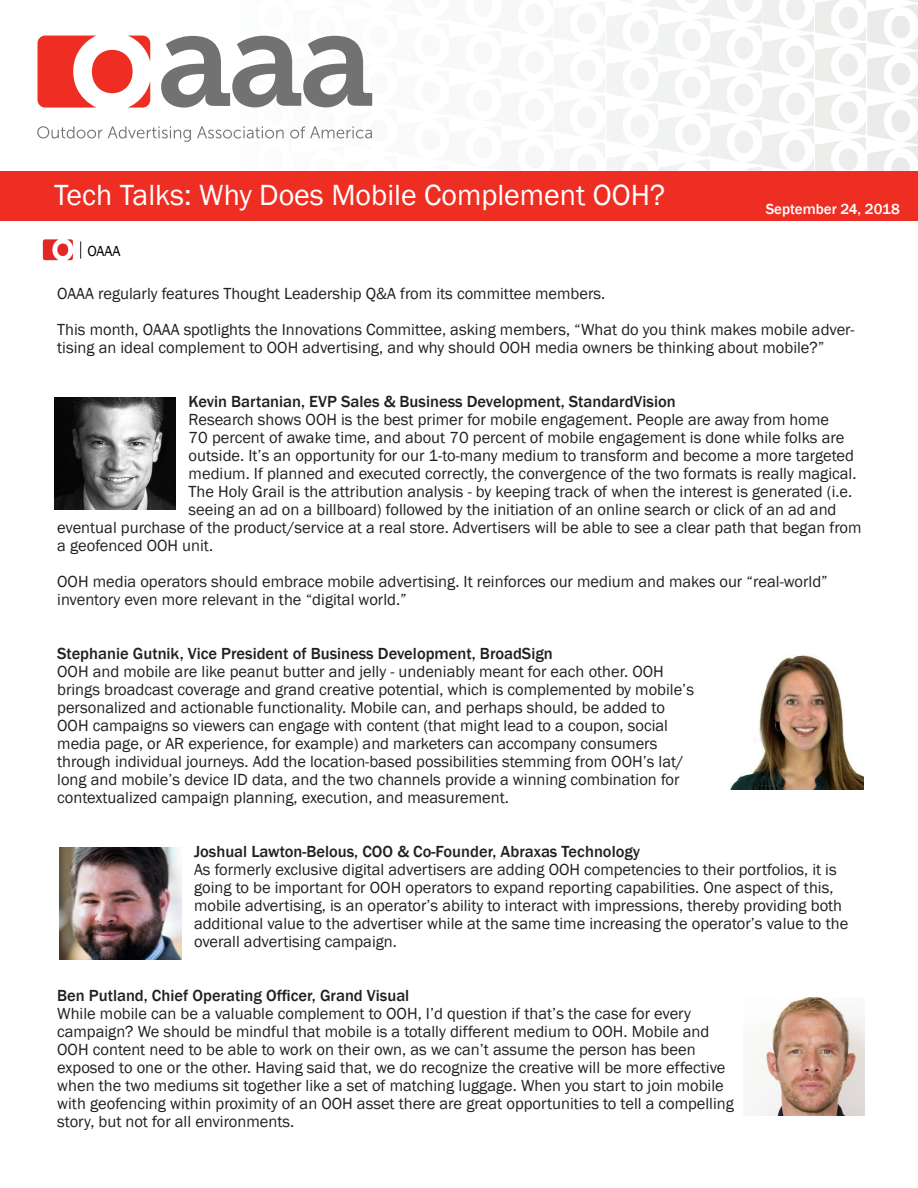
<style>
.page{position:relative;width:918px;height:1188px;background:#fff}
.page>*{position:absolute;margin:0;border:0;box-sizing:border-box;transform-origin:0 0}
.t1{font:30px "Franklin Gothic";color:#fff}
.t2{font:16.5px/18px "Franklin Gothic";color:#231f20}
.t3{font:500 16.5px "Franklin Gothic";color:#231f20}
.t4{font:500 15px "Franklin Gothic";color:#fff}
.t5{font:15px "Franklin Gothic";color:#000}
.s1{font-weight:500}
</style>
<div class="page">
<img style="left:815px;top:43px;width:51px;height:44px">
<img style="left:815px;top:0;width:51px;height:40px">
<img style="left:372px;top:93px;width:1px;height:13px">
<img style="left:815px;top:137px;width:51px;height:34px">
<img style="left:867px;top:5px;width:51px;height:44px">
<img style="left:907px;top:0;width:11px;height:2px">
<img style="left:867px;top:52px;width:51px;height:44px">
<img style="left:867px;top:99px;width:51px;height:44px">
<img style="left:867px;top:146px;width:51px;height:25px">
<svg style="left:37px;top:126px;width:154px;height:16px"></svg>
<svg style="left:197px;top:126px;width:87px;height:13px"></svg>
<svg style="left:290px;top:126px;width:82px;height:13px"></svg>
<svg style="left:38px;top:36px;width:112px;height:72px"></svg>
<svg style="left:161px;top:36px;width:211px;height:72px"></svg>
<div style="left:0;top:171px;width:918px;height:50px;background:#ee2e22"></div>
<img style="left:42px;top:240px;width:31px;height:20px">
<svg style="left:80px;top:241px;width:1px;height:18px"></svg>
<img style="left:730px;top:655px;width:134px;height:134px">
<img style="left:59px;top:847px;width:122px;height:113px">
<img style="left:54px;top:397px;width:122px;height:113px">
<img style="left:743px;top:998px;width:121px;height:117px">
<p class="t1" style="left:54px;top:177px;width:613px">Tech Talks: Why Does Mobile Complement OOH?</p>
<p class="t5" style="left:87px;top:241px;width:35px">OAAA</p>
<p class="t4" style="left:766px;top:200px;width:136px">September 24, 2018</p>
<p class="t2" style="left:57px;top:276px;width:799px;line-height:36px">OAAA regularly features Thought Leadership Q&amp;A from its committee members.<br>This month, OAAA spotlights the Innovations Committee, asking members, “What do you think makes mobile adver-</p>
<p class="t2" style="left:57px;top:339px;width:769px">tising an ideal complement to OOH advertising, and why should OOH media owners be thinking about mobile?”</p>
<p class="t3" style="left:189px;top:391px;width:489px">Kevin Bartanian, EVP Sales &amp; Business Development, StandardVision</p>
<p class="t2" style="left:189px;top:411px;width:642px">Research shows OOH is the best primer for mobile engagement. People are away from home</p>
<p class="t2" style="left:189px;top:429px;width:657px">70 percent of awake time, and about 70 percent of mobile engagement is done while folks are</p>
<p class="t2" style="left:189px;top:447px;width:667px">outside. It’s an opportunity for our 1-to-many medium to transform and become a more targeted</p>
<p class="t2" style="left:189px;top:465px;width:669px">medium. If planned and executed correctly, the convergence of the two formats is really magical.</p>
<p class="t2" style="left:189px;top:483px;width:665px">The Holy Grail is the attribution analysis - by keeping track of when the interest is generated (i.e.</p>
<p class="t2" style="left:189px;top:501px;width:649px">seeing an ad on a billboard) followed by the initiation of an online search or click of an ad and</p>
<p class="t2" style="left:57px;top:519px;width:806px">eventual purchase of the product/service at a real store. Advertisers will be able to see a clear path that began from</p>
<p class="t2" style="left:57px;top:537px;width:157px">a geofenced OOH unit.</p>
<p class="t2" style="left:57px;top:573px;width:772px">OOH media operators should embrace mobile advertising. It reinforces our medium and makes our “real-world” inventory even more relevant in the “digital world.”</p>
<p class="t3" style="left:57px;top:643px;width:497px">Stephanie Gutnik, Vice President of Business Development, BroadSign</p>
<p class="t2" style="left:57px;top:663px;width:638px">OOH and mobile are like peanut butter and jelly - undeniably meant for each other. OOH brings broadcast coverage and grand creative potential, which is complemented by mobile’s personalized and actionable functionality. Mobile can, and perhaps should, be added to OOH campaigns so viewers can engage with content (that might lead to a coupon, social media page, or AR experience, for example) and marketers can accompany consumers through individual journeys. Add the location-based possibilities stemming from OOH’s lat/ long and mobile’s device ID data, and the two channels provide a winning combination for contextualized campaign planning, execution, and measurement.</p>
<p class="t2" style="left:194px;top:843px;width:656px"><span class="s1">Joshual Lawton-Belous, COO &amp; Co-Founder, Abraxas Technology<br></span>As formerly exclusive digital advertisers are adding OOH competencies to their portfolios, it is going to be important for OOH operators to expand reporting capabilities. One aspect of this, mobile advertising, is an operator’s ability to interact with impressions, thereby providing both additional value to the advertiser while at the same time increasing the operator’s value to the overall advertising campaign.</p>
<p class="t3" style="left:57px;top:985px;width:354px">Ben Putland, Chief Operating Officer, Grand Visual</p>
<p class="t2" style="left:57px;top:1005px;width:678px">While mobile can be a valuable complement to OOH, I’d question if that’s the case for every campaign? We should be mindful that mobile is a totally different medium to OOH. Mobile and OOH content need to be able to work on their own, as we can’t assume the person has been exposed to one or the other. Having said that, we do recognize the creative will be more effective when the two mediums sit together like a set of matching luggage. When you start to join mobile with geofencing within proximity of an OOH asset there are great opportunities to tell a compelling story, but not for all environments.</p>
</div>
